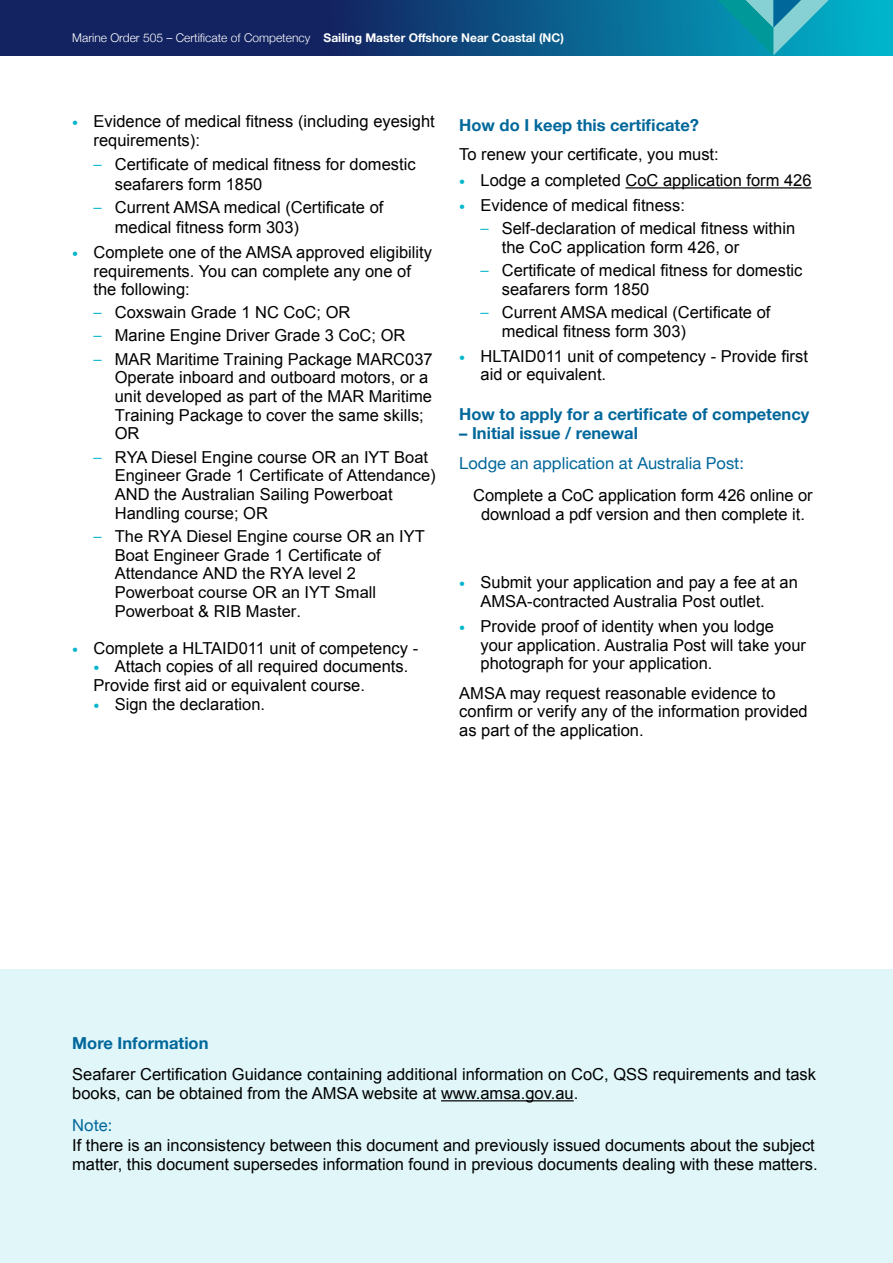
<style>
.page{position:relative;width:893px;height:1263px;background:#fff}
.page>*{position:absolute;margin:0;border:0;box-sizing:border-box;transform-origin:0 0}
.Body{font:16.5px/18.8px "Arial";color:#000}
.t1{font:16.5px/18.8px "Arial";color:#000}
.t2{font:700 16.5px "Helvetica Neue";color:#00679b}
.H3_after_H2{font:16.5px "Helvetica Neue";color:#00679b}
.t3{font:300 12px "Helvetica Neue";color:#fff}
.s1{font-weight:700}
.s2{font-family:"Helvetica Neue";font-weight:300;font-size:12px;color:#00b5cc}
.s3{font-family:"Helvetica Neue";font-weight:300;color:#00b5cc}
.s4{font-style:inherit}
</style>
<div class="page">
<svg style="left:0;top:0;width:893px;height:55px;background:#0e477b"></svg>
<svg style="left:718px;top:0;width:111px;height:56px;background:#23a3b6"></svg>
<hr style="left:625px;top:187px;width:187px;height:2px;background:#000">
<div style="left:0;top:969px;width:893px;height:294px;background:#e0f6f9"></div>
<hr style="left:441px;top:1100px;width:133px;height:1px;background:#000">
<p class="t3" style="left:72px;top:28px;width:493px">Marine Order 505 – Certificate of Competency <span class="s1">Sailing Master Offshore Near Coastal (NC)</span></p>
<p class="Body" style="left:94px;top:111px;width:343px;line-height:19.5px;text-indent:-21px"><span class="s2">•</span> Evidence of medical fitness (including eyesight requirements):</p>
<p class="Body" style="left:115px;top:155px;width:302px;line-height:19.5px;text-indent:-21px"><span class="s3">–</span> Certificate of medical fitness for domestic seafarers form 1850</p>
<p class="Body" style="left:115px;top:198px;width:270px;line-height:19.5px;text-indent:-21px"><span class="s3">–</span> Current AMSA medical (Certificate of medical fitness form 303)</p>
<p class="Body" style="left:94px;top:243px;width:340px;text-indent:-21px"><span class="s2">•</span> Complete one of the AMSA approved eligibility requirements. You can complete any one of the following:</p>
<p class="Body" style="left:94px;top:303px;width:258px"><span class="s3">–</span> Coxswain Grade 1 NC CoC; <span class="s4">OR</span></p>
<p class="Body" style="left:94px;top:326px;width:313px"><span class="s3">–</span> Marine Engine Driver Grade 3 CoC; <span class="s4">OR</span></p>
<p class="Body" style="left:115px;top:349px;width:319px;text-indent:-21px"><span class="s3">–</span> MAR Maritime Training Package MARC037<br>Operate inboard and outboard motors, or a unit developed as part of the MAR Maritime Training Package to cover the same skills; <span class="s4">OR</span></p>
<p class="Body" style="left:115px;top:447px;width:322px;text-indent:-21px"><span class="s3">–</span> RYA Diesel Engine course <span class="s4">OR an IYT Boat Engineer Grade 1 Certificate of Attendance)<br>AND</span> the Australian Sailing Powerboat Handling course; <span class="s4">OR</span></p>
<p class="t1" style="left:115px;top:526px;width:311px;text-indent:-21px"><span class="s3">–</span> The RYA Diesel Engine course OR an IYT<br>Boat Engineer Grade 1 Certificate of<br>Attendance AND the RYA level 2<br>Powerboat course OR an IYT Small<br>Powerboat &amp; RIB Master.</p>
<p class="Body" style="left:72px;top:639px;width:347px"><span class="s2">•</span> Complete a HLTAID011 unit of competency -</p>
<p class="Body" style="left:94px;top:657px;width:316px"><span class="s2">•</span> Attach copies of all required documents.<br>Provide first aid or equivalent course.</p>
<p class="Body" style="left:94px;top:695px;width:173px"><span class="s2">•</span> Sign the declaration.</p>
<h2 class="t2" style="left:459px;top:112px;width:241px">How do I keep this certificate?</h2>
<p class="Body" style="left:459px;top:145px;width:261px">To renew your certificate, you must:</p>
<p class="Body" style="left:459px;top:171px;width:354px"><span class="s2">•</span> Lodge a completed CoC application form 426</p>
<p class="Body" style="left:459px;top:196px;width:227px"><span class="s2">•</span> Evidence of medical fitness:</p>
<p class="Body" style="left:502px;top:219px;width:295px;text-indent:-21px"><span class="s3">–</span> Self-declaration of medical fitness within the CoC application form 426, or</p>
<p class="Body" style="left:502px;top:261px;width:302px;text-indent:-21px"><span class="s3">–</span> Certificate of medical fitness for domestic seafarers form 1850</p>
<p class="Body" style="left:502px;top:303px;width:270px;text-indent:-21px"><span class="s3">–</span> Current AMSA medical (Certificate of medical fitness form 303)</p>
<p class="Body" style="left:480px;top:347px;width:329px;text-indent:-21px"><span class="s2">•</span> HLTAID011 unit of competency - Provide first aid or equivalent.</p>
<h2 class="t2" style="left:459px;top:402px;width:352px">How to apply for a certificate of competency</h2>
<h2 class="t2" style="left:459px;top:420px;width:180px">– Initial issue / renewal</h2>
<h3 class="H3_after_H2" style="left:459px;top:451px;width:286px">Lodge an application at Australia Post:</h3>
<p class="Body" style="left:473px;top:486px;width:341px;text-align:center">Complete a CoC application form 426 online or download a pdf version and then complete it.</p>
<p class="Body" style="left:480px;top:573px;width:319px;text-indent:-21px"><span class="s2">•</span> Submit your application and pay a fee at an<br>AMSA-contracted Australia Post outlet.</p>
<p class="Body" style="left:480px;top:617px;width:327px;text-indent:-21px"><span class="s2">•</span> Provide proof of identity when you lodge your application. Australia Post will take your photograph for your application.</p>
<p class="Body" style="left:459px;top:684px;width:350px">AMSA may request reasonable evidence to confirm or verify any of the information provided as part of the application.</p>
<h2 class="t2" style="left:72px;top:1030px;width:138px">More Information</h2>
<p class="Body" style="left:72px;top:1064px;width:745px;line-height:19.5px">Seafarer Certification Guidance containing additional information on CoC, QSS requirements and task books, can be obtained from the AMSA website at www.amsa.gov.au.</p>
<h3 class="H3_after_H2" style="left:72px;top:1113px;width:42px">Note:</h3>
<p class="Body" style="left:72px;top:1135px;width:747px;line-height:19.5px">If there is an inconsistency between this document and previously issued documents about the subject matter, this document supersedes information found in previous documents dealing with these matters.</p>
</div>
